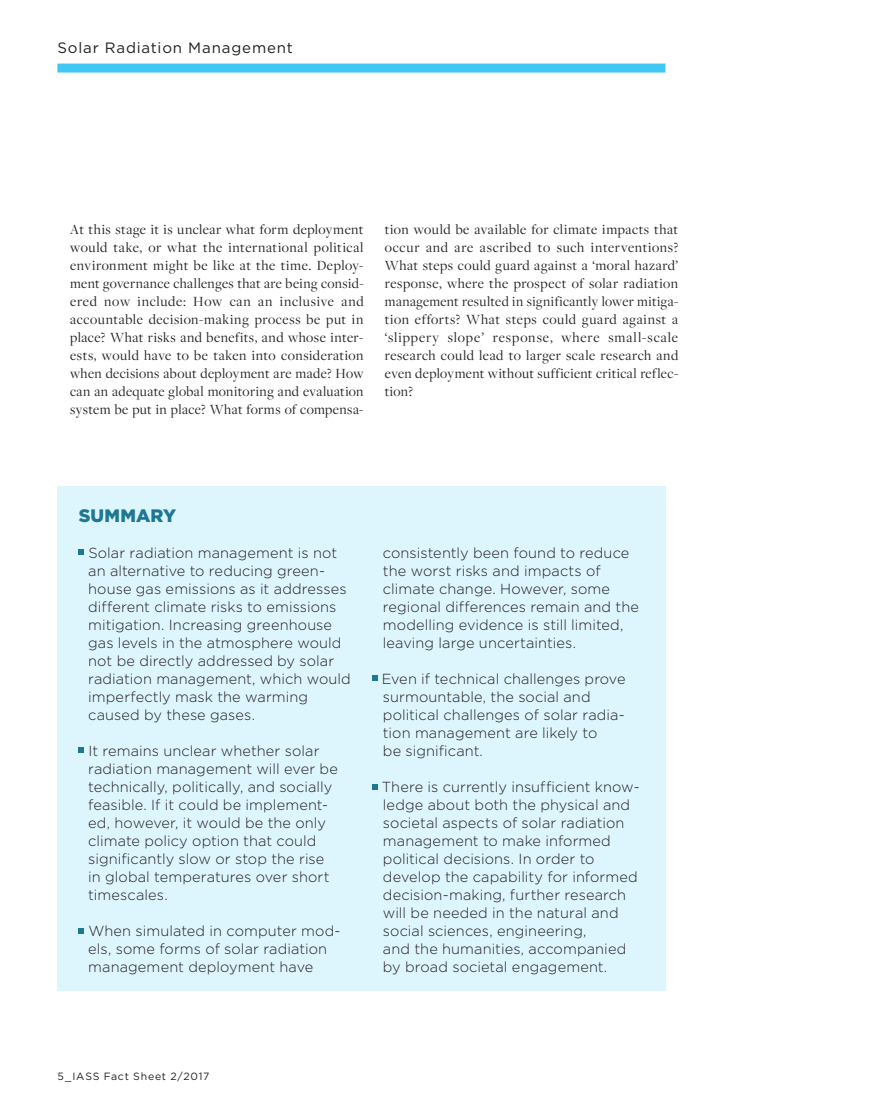
<style>
.page{position:relative;width:893px;height:1106px;background:#fff}
.page>*{position:absolute;margin:0;border:0;box-sizing:border-box;transform-origin:0 0}
.t1{font:900 18px "Gotham";letter-spacing:.01em;color:#1e7793}
.t2{font:15px "Gotham";letter-spacing:.06em;color:#231f20}
.t3{font:300 14.55px/18px "Gotham";letter-spacing:.005em;color:#231f20}
.t4{font:14.55px/18px "Freight Disp Pro";letter-spacing:.025em;color:#231f20;text-align:justify}
.t5{font:10.5px "Gotham";letter-spacing:.075em;color:#231f20}
</style>
<div class="page">
<div style="left:57px;top:64px;width:608px;height:9px;background:#40c7f4"></div>
<div style="left:57px;top:486px;width:608px;height:504px;background:#ddf5fd"></div>
<svg style="left:79px;top:549px;width:5px;height:6px"></svg>
<svg style="left:79px;top:747px;width:5px;height:6px"></svg>
<svg style="left:79px;top:928px;width:5px;height:5px"></svg>
<svg style="left:372px;top:675px;width:5px;height:6px"></svg>
<svg style="left:372px;top:784px;width:5px;height:5px"></svg>
<p class="t2" style="left:57px;top:39px;width:237px">Solar Radiation Management</p>
<p class="t4" style="left:70px;top:220px;width:295px">At this stage it is unclear what form deployment would take, or what the international political environment might be like at the time. Deploy&shy;ment governance challenges that are being consid&shy;ered now include: How can an inclusive and accountable decision-making process be put in place? What risks and benefits, and whose inter&shy;ests, would have to be taken into consideration when decisions about deployment are made? How can an adequate global monitoring and evaluation system be put in place? What forms of compensa-</p>
<p class="t4" style="left:385px;top:220px;width:295px">tion would be available for climate impacts that occur and are ascribed to such interventions?<br>What steps could guard against a ‘moral hazard’ response, where the prospect of solar radiation management resulted in significantly lower mitiga&shy;tion efforts? What steps could guard against a ‘slippery slope’ response, where small-scale research could lead to larger scale research and even deployment without sufficient critical reflec&shy;tion?</p>
<p class="t1" style="left:79px;top:503px;width:99px">SUMMARY</p>
<p class="t3" style="left:88px;top:544px;width:264px">Solar radiation management is not an alternative to reducing green&shy;house gas emissions as it addresses different climate risks to emissions mitigation. Increasing greenhouse gas levels in the atmosphere would not be directly addressed by solar radiation management, which would imperfectly mask the warming caused by these gases.</p>
<p class="t3" style="left:88px;top:742px;width:251px">It remains unclear whether solar radiation management will ever be technically, politically, and socially feasible. If it could be implement&shy;ed, however, it would be the only climate policy option that could significantly slow or stop the rise in global temperatures over short timescales.</p>
<p class="t3" style="left:88px;top:922px;width:254px">When simulated in computer mod&shy;els, some forms of solar radiation management deployment have</p>
<p class="t3" style="left:383px;top:544px;width:257px">consistently been found to reduce the worst risks and impacts of climate change. However, some regional differences remain and the modelling evidence is still limited, leaving large uncertainties.</p>
<p class="t3" style="left:382px;top:670px;width:245px">Even if technical challenges prove surmountable, the social and political challenges of solar radia&shy;tion management are likely to<br>be significant.</p>
<p class="t3" style="left:382px;top:778px;width:260px">There is currently insufficient know&shy;ledge about both the physical and societal aspects of solar radiation management to make informed political decisions. In order to develop the capability for informed decision-making, further research will be needed in the natural and social sciences, engineering,<br>and the humanities, accompanied by broad societal engagement.</p>
<p class="t5" style="left:57px;top:1070px;width:154px">5_IASS Fact Sheet 2/2017</p>
</div>
